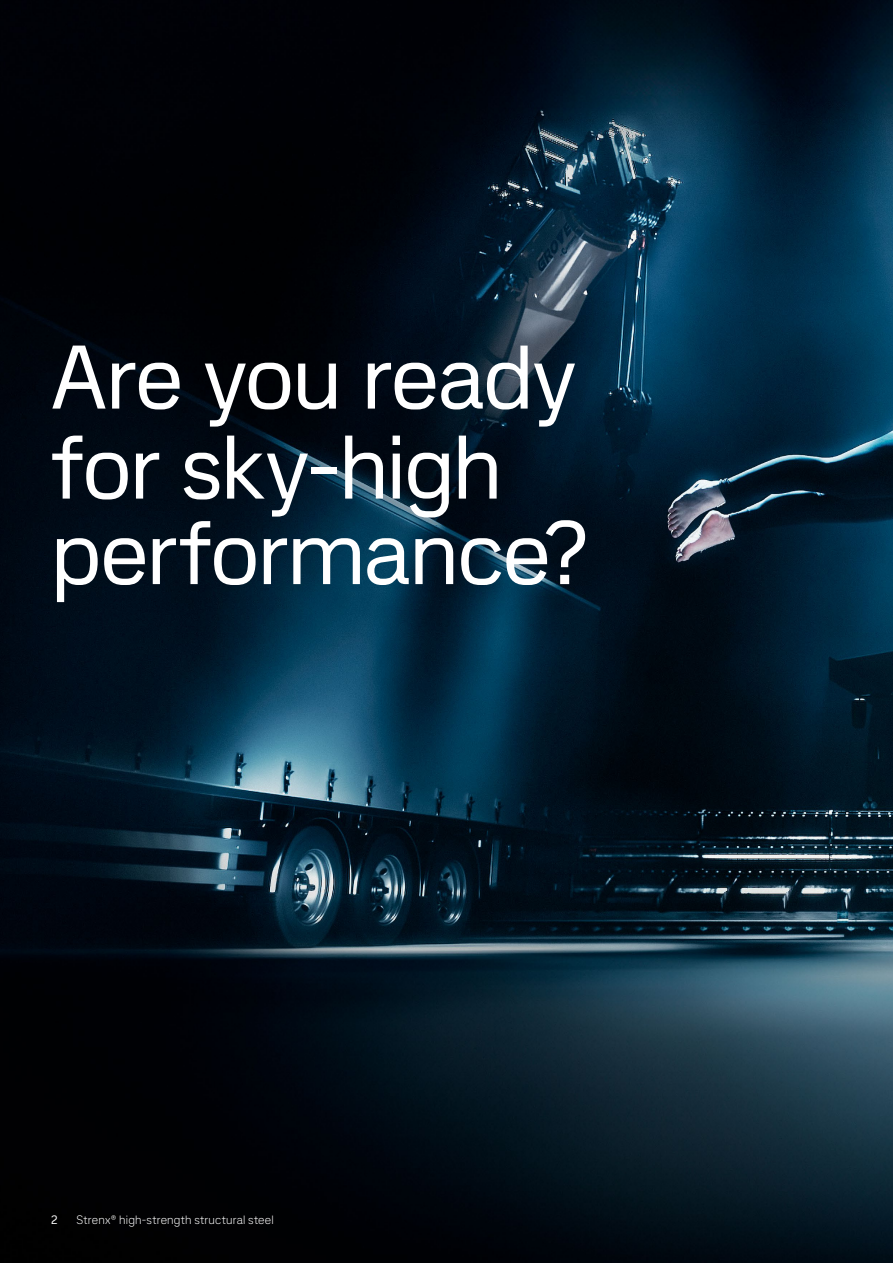
<style>
.page{position:relative;width:893px;height:1263px;background:#fff}
.page>*{position:absolute;margin:0;border:0;box-sizing:border-box;transform-origin:0 0}
.t1{font:90px/87.8px "SSAB Sans";letter-spacing:-.02em;color:#fff}
.t2{font:300 12px "SSAB Sans";letter-spacing:.015em;color:#fff}
.t3{font:12px "SSAB Sans";color:#fff}
</style>
<div class="page">
<img style="left:0;top:0;width:893px;height:1263px">
<h1 class="t1" style="left:51px;top:334px;width:538px">Are you ready for sky-high performance?</h1>
<h6 class="t3" style="left:51px;top:1212px;width:8px">2</h6>
<h6 class="t2" style="left:77px;top:1212px;width:199px">Strenx® high-strength structural steel</h6>
</div>
